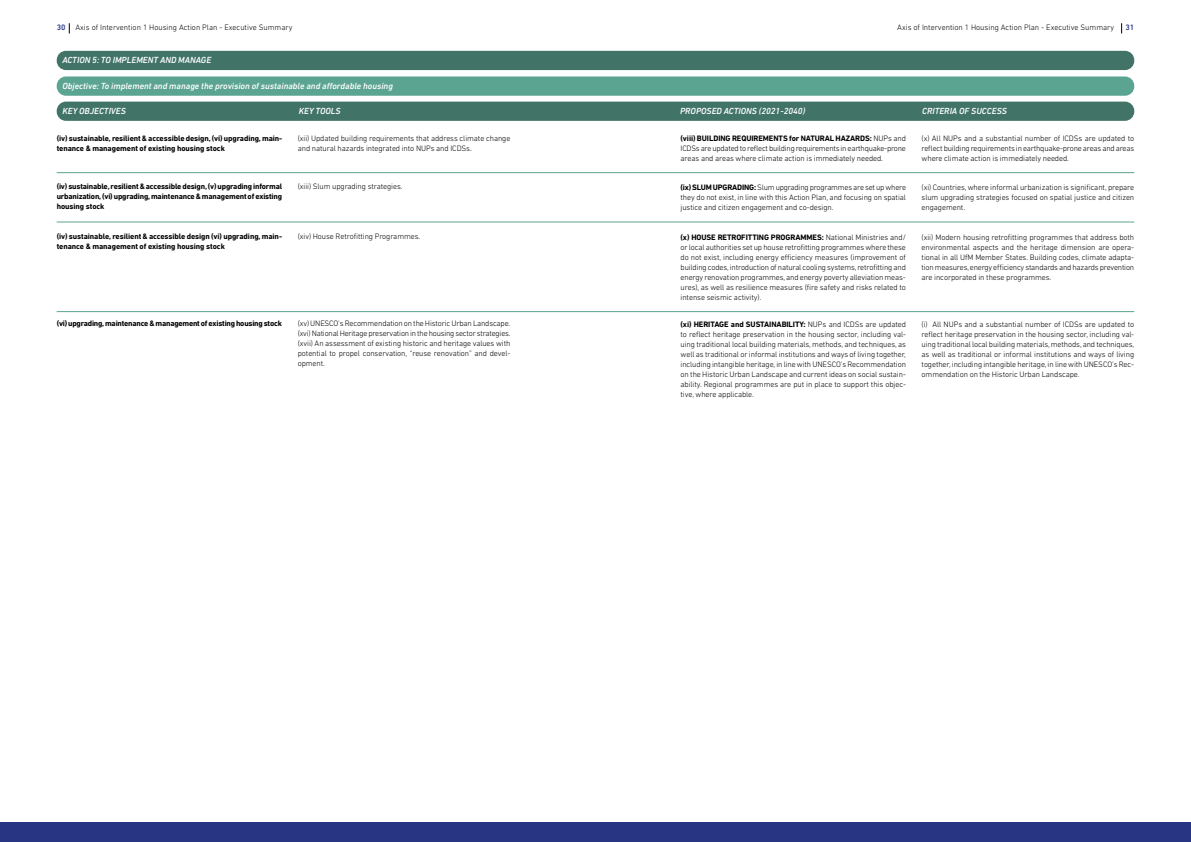
<style>
.page{position:relative;width:1191px;height:842px;background:#fff}
.page>*{position:absolute;margin:0;border:0;box-sizing:border-box;transform-origin:0 0}
.t1{font:italic 500 9px "DIN Next LT Pro";color:#fff}
.t2{font:300 8px/10px "DIN Next LT Pro";letter-spacing:-.01em;color:#000;text-align:justify}
.t3{font:700 8px/10px "DIN Next LT Pro";letter-spacing:-.01em;color:#000}
.t4{font:500 8px "DIN Next LT Pro";color:#26358c}
.s1{font-weight:500;color:#26358c}
.s2{font-weight:700}
</style>
<div class="page">
<div style="left:0;top:823px;width:1191px;height:19px;background:#283583"></div>
<div style="left:57px;top:102px;width:1077px;height:19px;background:#417467;border-radius:9px"></div>
<div style="left:57px;top:76px;width:1077px;height:20px;background:#5ca492;border-radius:9px"></div>
<div style="left:57px;top:51px;width:1077px;height:19px;background:#417467;border-radius:9px"></div>
<hr style="left:57px;top:172px;width:1077px;height:1px;background:#5ca492">
<hr style="left:57px;top:221px;width:1077px;height:1px;background:#5ca492">
<hr style="left:57px;top:311px;width:1077px;height:1px;background:#5ca492">
<p class="t2" style="left:57px;top:22px;width:237px"><span class="s1">30</span> Axis of Intervention 1 Housing Action Plan - Executive Summary</p>
<p class="t2" style="left:897px;top:22px;width:218px">Axis of Intervention 1 Housing Action Plan - Executive Summary</p>
<p class="t4" style="left:1125px;top:23px;width:10px">31</p>
<p class="t1" style="left:62px;top:55px;width:150px">ACTION 5: TO IMPLEMENT AND MANAGE</p>
<p class="t1" style="left:62px;top:81px;width:332px">Objective: To implement and manage the provision of sustainable and affordable housing</p>
<p class="t1" style="left:62px;top:106px;width:65px">KEY OBJECTIVES</p>
<p class="t1" style="left:299px;top:106px;width:43px">KEY TOOLS</p>
<p class="t1" style="left:680px;top:106px;width:127px">PROPOSED ACTIONS (2021-2040)</p>
<p class="t1" style="left:922px;top:106px;width:86px">CRITERIA OF SUCCESS</p>
<p class="t3" style="left:57px;top:133px;width:227px">(iv) sustainable, resilient &amp; accessible design, (vi) upgrading, main&shy;tenance &amp; management of existing housing stock</p>
<p class="t3" style="left:57px;top:181px;width:227px;text-align:justify">(iv) sustainable, resilient &amp; accessible design, (v) upgrading informal urbanization, (vi) upgrading, maintenance &amp; management of existing housing stock</p>
<p class="t3" style="left:57px;top:232px;width:227px">(iv) sustainable, resilient &amp; accessible design (vi) upgrading, main&shy;tenance &amp; management of existing housing stock</p>
<p class="t2" style="left:298px;top:133px;width:214px">(xii) Updated building requirements that address climate change and natural hazards integrated into NUPs and ICDSs.</p>
<p class="t2" style="left:298px;top:181px;width:106px">(xiii) Slum upgrading strategies.</p>
<p class="t2" style="left:298px;top:231px;width:124px">(xiv) House Retrofitting Programmes.</p>
<p class="t3" style="left:57px;top:318px;width:227px">(vi) upgrading, maintenance &amp; management of existing housing stock</p>
<p class="t2" style="left:298px;top:318px;width:214px">(xv) UNESCO’s Recommendation on the Historic Urban Landscape. (xvi) National Heritage preservation in the housing sector strategies. (xvii) An assessment of existing historic and heritage values with potential to propel conservation, “reuse renovation” and devel&shy;opment.</p>
<p class="t2" style="left:680px;top:134px;width:227px"><span class="s2">(viii) BUILDING REQUIREMENTS for NATURAL HAZARDS:</span> NUPs and ICDSs are updated to reflect building requirements in earthquake-prone areas and areas where climate action is immediately needed.</p>
<p class="t2" style="left:680px;top:182px;width:227px"><span class="s2">(ix) SLUM UPGRADING:</span> Slum upgrading programmes are set up where they do not exist, in line with this Action Plan, and focusing on spatial justice and citizen engagement and co-design.</p>
<p class="t2" style="left:680px;top:232px;width:227px"><span class="s2">(x) HOUSE RETROFITTING PROGRAMMES:</span> National Ministries and/ or local authorities set up house retrofitting programmes where these do not exist, including energy efficiency measures (improvement of building codes, introduction of natural cooling systems, retrofitting and energy renovation programmes, and energy poverty alleviation meas&shy;ures), as well as resilience measures (fire safety and risks related to intense seismic activity).</p>
<p class="t2" style="left:680px;top:319px;width:227px"><span class="s2">(xi) HERITAGE and SUSTAINABILITY:</span> NUPs and ICDSs are updated to reflect heritage preservation in the housing sector, including val&shy;uing traditional local building materials, methods, and techniques, as well as traditional or informal institutions and ways of living together, including intangible heritage, in line with UNESCO’s Recommendation on the Historic Urban Landscape and current ideas on social sustain&shy;ability. Regional programmes are put in place to support this objec&shy;tive, where applicable.</p>
<p class="t2" style="left:921px;top:134px;width:214px">(x) All NUPs and a substantial number of ICDSs are updated to reflect building requirements in earthquake-prone areas and areas where climate action is immediately needed.</p>
<p class="t2" style="left:921px;top:182px;width:214px">(xi) Countries, where informal urbanization is significant, prepare slum upgrading strategies focused on spatial justice and citizen engagement.</p>
<p class="t2" style="left:921px;top:232px;width:214px">(xii) Modern housing retrofitting programmes that address both environmental aspects and the heritage dimension are opera&shy;tional in all UfM Member States. Building codes, climate adapta&shy;tion measures, energy efficiency standards and hazards prevention are incorporated in these programmes.</p>
<p class="t2" style="left:921px;top:319px;width:214px">(i) All NUPs and a substantial number of ICDSs are updated to reflect heritage preservation in the housing sector, including val&shy;uing traditional local building materials, methods, and techniques, as well as traditional or informal institutions and ways of living together, including intangible heritage, in line with UNESCO’s Rec&shy;ommendation on the Historic Urban Landscape.</p>
</div>
